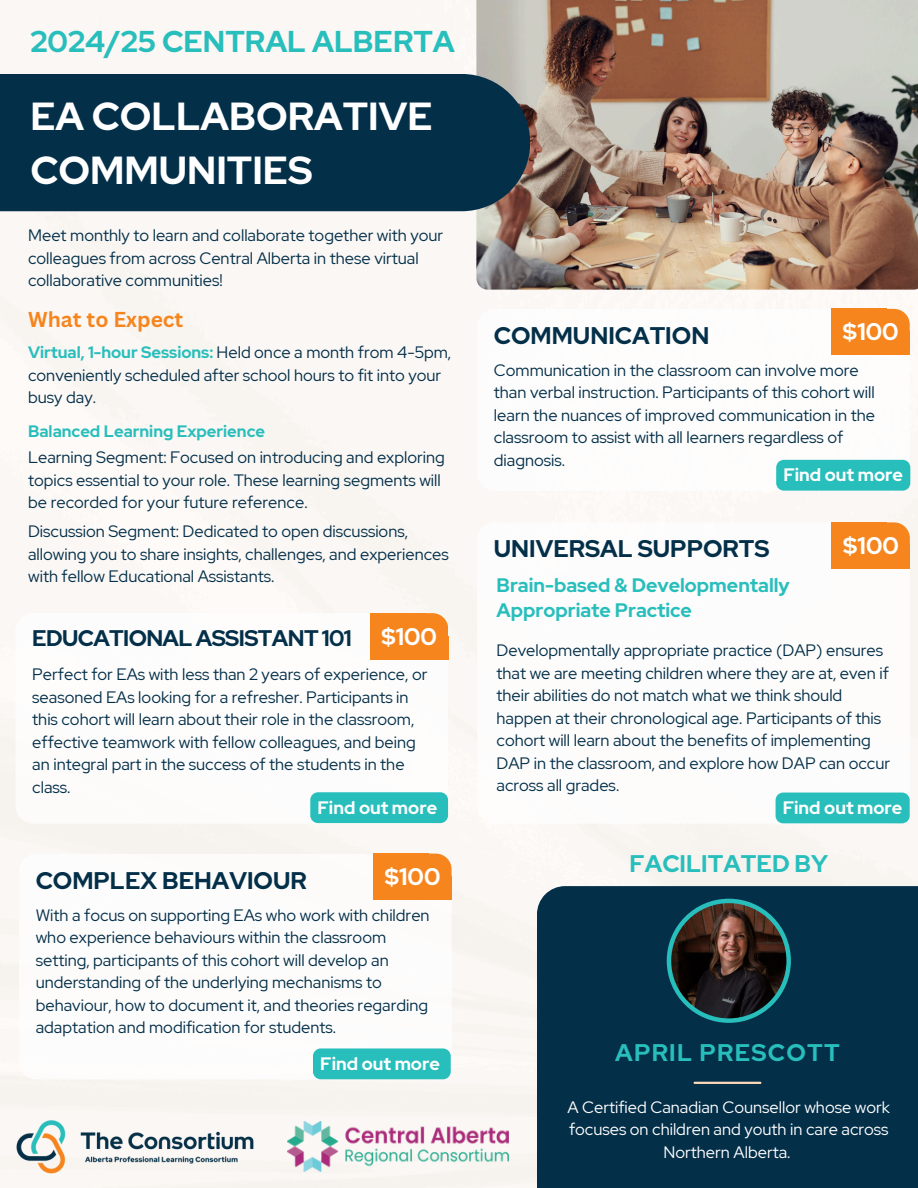
<style>
.page{position:relative;width:918px;height:1188px;background:#fbf7f4}
.page>*{position:absolute;margin:0;border:0;box-sizing:border-box;transform-origin:0 0}
.t1{font:700 39px/54px "Red Hat Display";color:#fff}
.t2{font:700 30px "Red Hat Display";color:#28bebc}
.t3{font:700 24px "Red Hat Display";color:#032f49}
.t4{font:700 24px "Red Hat Display";color:#fff}
.t5{font:700 24px "Red Hat Display";letter-spacing:.055em;color:#28bebc}
.t6{font:700 24px "Red Hat Display";color:#28bebc}
.t7{font:700 22.5px "Red Hat Display";letter-spacing:-.03em;color:#032f49}
.t8{font:700 21px "Canva Sans";color:#f6851e}
.t9{font:700 19.5px/24.8px "Red Hat Display";color:#28bebc}
.t10{font:700 18px "Red Hat Display";color:#fff}
.t11{font:16.5px/22.5px "Red Hat Display";color:#032f49}
.t12{font:16.5px/22.5px "Red Hat Display";color:#fff;text-align:center}
.t13{font:700 16.5px "Red Hat Display";color:#28bebc}
.s1{font-weight:700;color:#28bebc}
</style>
<div class="page">
<div style="left:537px;top:886px;width:381px;height:302px;background:#032f49"></div>
<svg style="left:667px;top:899px;width:124px;height:124px;background:#26b2b1"></svg>
<img style="left:671px;top:903px;width:115px;height:115px;border-radius:50%">
<img style="left:476px;top:0;width:442px;height:289px">
<div style="left:0;top:74px;width:530px;height:137px;background:#032f49"></div>
<svg style="left:15px;top:613px;width:433px;height:211px"></svg>
<div style="left:370px;top:613px;width:78px;height:46px;background:#f6851e;border-radius:16px"></div>
<div style="left:370px;top:613px;width:55px;height:46px;background:#f6851e"></div>
<div style="left:370px;top:636px;width:78px;height:23px;background:#f6851e"></div>
<img style="left:0;top:1103px;width:270px;height:85px">
<img style="left:288px;top:1122px;width:220px;height:49px">
<hr style="left:695px;top:1082px;width:65px;height:2px;background:#fed9b9">
<div style="left:310px;top:792px;width:138px;height:31px;background:#28bebc;border-radius:8px"></div>
<svg style="left:19px;top:854px;width:432px;height:225px"></svg>
<div style="left:313px;top:1048px;width:138px;height:31px;background:#28bebc;border-radius:8px"></div>
<div style="left:374px;top:854px;width:78px;height:46px;background:#f6851e;border-radius:16px"></div>
<div style="left:374px;top:854px;width:55px;height:46px;background:#f6851e"></div>
<div style="left:374px;top:877px;width:78px;height:23px;background:#f6851e"></div>
<svg style="left:477px;top:309px;width:433px;height:182px"></svg>
<div style="left:832px;top:309px;width:78px;height:46px;background:#f6851e;border-radius:16px"></div>
<div style="left:832px;top:309px;width:55px;height:46px;background:#f6851e"></div>
<div style="left:832px;top:332px;width:78px;height:23px;background:#f6851e"></div>
<div style="left:776px;top:460px;width:134px;height:31px;background:#28bebc"></div>
<svg style="left:477px;top:522px;width:433px;height:302px"></svg>
<div style="left:776px;top:793px;width:134px;height:30px;background:#28bebc"></div>
<div style="left:832px;top:522px;width:78px;height:46px;background:#f6851e;border-radius:16px"></div>
<div style="left:832px;top:522px;width:55px;height:46px;background:#f6851e"></div>
<div style="left:832px;top:545px;width:78px;height:23px;background:#f6851e"></div>
<p class="t2" style="left:30px;top:22px;width:426px">2024/25 CENTRAL ALBERTA</p>
<p class="t1" style="left:30px;top:89px;width:404px">EA COLLABORATIVE<br>COMMUNITIES</p>
<h5 class="t11" style="left:28px;top:224px;width:417px">Meet monthly to learn and collaborate together with your colleagues from across Central Alberta in these virtual collaborative communities!</h5>
<h3 class="t8" style="left:28px;top:305px;width:157px">What to Expect</h3>
<h3 class="t11" style="left:28px;top:341px;width:425px"><span class="s1">Virtual, 1-hour Sessions:</span> Held once a month from 4-5pm, conveniently scheduled after school hours to fit into your busy day.</h3>
<p class="t13" style="left:28px;top:421px;width:239px">Balanced Learning Experience</p>
<h5 class="t11" style="left:28px;top:446px;width:418px">Learning Segment: Focused on introducing and exploring topics essential to your role. These learning segments will be recorded for your future reference.</h5>
<h3 class="t11" style="left:28px;top:520px;width:422px">Discussion Segment: Dedicated to open discussions, allowing you to share insights, challenges, and experiences with fellow Educational Assistants.</h3>
<h3 class="t7" style="left:32px;top:623px;width:321px">EDUCATIONAL ASSISTANT 101</h3>
<h3 class="t4" style="left:381px;top:620px;width:57px">$100</h3>
<p class="t11" style="left:32px;top:663px;width:397px">Perfect for EAs with less than 2 years of experience, or seasoned EAs looking for a refresher. Participants in this cohort will learn about their role in the classroom, effective teamwork with fellow colleagues, and being an integral part in the success of the students in the class.</p>
<h4 class="t10" style="left:317px;top:796px;width:121px">Find out more</h4>
<h5 class="t3" style="left:36px;top:864px;width:273px">COMPLEX BEHAVIOUR</h5>
<h3 class="t4" style="left:385px;top:861px;width:57px">$100</h3>
<h3 class="t11" style="left:36px;top:903px;width:395px">With a focus on supporting EAs who work with children who experience behaviours within the classroom setting, participants of this cohort will develop an understanding of the underlying mechanisms to behaviour, how to document it, and theories regarding adaptation and modification for students.</h3>
<p class="t10" style="left:320px;top:1052px;width:121px">Find out more</p>
<h3 class="t3" style="left:494px;top:319px;width:217px">COMMUNICATION</h3>
<p class="t4" style="left:843px;top:316px;width:57px">$100</p>
<h5 class="t11" style="left:494px;top:359px;width:383px">Communication in the classroom can involve more than verbal instruction. Participants of this cohort will learn the nuances of improved communication in the classroom to assist with all learners regardless of diagnosis.</h5>
<p class="t10" style="left:783px;top:463px;width:121px">Find out more</p>
<h3 class="t3" style="left:494px;top:533px;width:277px">UNIVERSAL SUPPORTS</h3>
<p class="t9" style="left:497px;top:573px;width:295px">Brain-based &amp; Developmentally<br>Appropriate Practice</p>
<h3 class="t4" style="left:843px;top:529px;width:57px">$100</h3>
<p class="t11" style="left:497px;top:639px;width:395px">Developmentally appropriate practice (DAP) ensures that we are meeting children where they are at, even if their abilities do not match what we think should happen at their chronological age. Participants of this cohort will learn about the benefits of implementing DAP in the classroom, and explore how DAP can occur across all grades.</p>
<p class="t10" style="left:783px;top:796px;width:121px">Find out more</p>
<h5 class="t6" style="left:630px;top:847px;width:200px">FACILITATED BY</h5>
<h4 class="t5" style="left:615px;top:1036px;width:226px">APRIL PRESCOTT</h4>
<p class="t12" style="left:568px;top:1096px;width:324px">A Certified Canadian Counsellor whose work focuses on children and youth in care across<br>Northern Alberta.</p>
</div>
